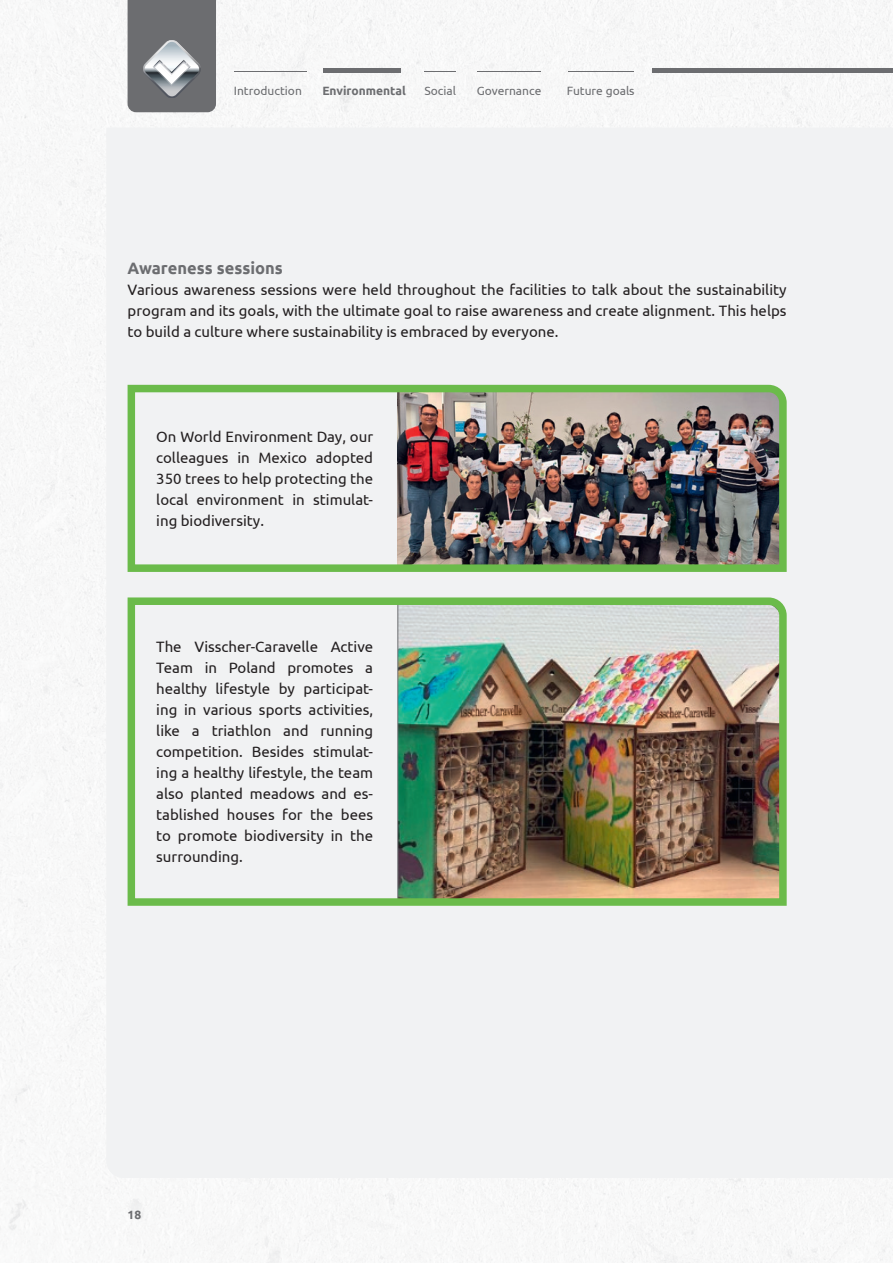
<style>
.page{position:relative;width:893px;height:1263px;background:#fff}
.page>*{position:absolute;margin:0;border:0;box-sizing:border-box;transform-origin:0 0}
.t1{font:700 16.5px "Ubuntu";color:#6c6d70}
.t2{font:15px/21px "Ubuntu";color:#231f20;text-align:justify}
.t3{font:12px "Ubuntu";color:#6c6d70}
.t4{font:700 12px "Ubuntu";color:#6c6d70}
</style>
<div class="page">
<img style="left:0;top:0;width:893px;height:1263px">
<div style="left:106px;top:128px;width:786px;height:1050px;background:#f1f2f3"></div>
<img style="left:892px;top:128px;width:1px;height:1050px">
<img style="left:124px;top:594px;width:666px;height:315px">
<img style="left:124px;top:381px;width:666px;height:195px">
<svg style="left:128px;top:0;width:88px;height:112px"></svg>
<hr style="left:652px;top:68px;width:241px;height:4px;background:#6c6d70">
<hr style="left:234px;top:72px;width:72px;height:1px;background:#6c6d70">
<hr style="left:323px;top:68px;width:78px;height:4px;background:#6c6d70">
<hr style="left:425px;top:72px;width:31px;height:1px;background:#6c6d70">
<hr style="left:477px;top:72px;width:64px;height:1px;background:#6c6d70">
<hr style="left:568px;top:72px;width:66px;height:1px;background:#6c6d70">
<p class="t3" style="left:234px;top:84px;width:70px">Introduction</p>
<p class="t4" style="left:322px;top:84px;width:85px">Environmental</p>
<p class="t3" style="left:424px;top:84px;width:33px">Social</p>
<p class="t3" style="left:477px;top:84px;width:66px">Governance</p>
<p class="t3" style="left:567px;top:84px;width:69px">Future goals</p>
<p class="t1" style="left:128px;top:258px;width:157px">Awareness sessions</p>
<p class="t2" style="left:128px;top:278px;width:661px">Various awareness sessions were held throughout the facilities to talk about the sustainability program and its goals, with the ultimate goal to raise awareness and create alignment. This helps to build a culture where sustainability is embraced by everyone.</p>
<p class="t2" style="left:156px;top:425px;width:218px">On World Environment Day, our colleagues in Mexico adopted 350 trees to help protecting the local environment in stimulat&shy;ing biodiversity.</p>
<p class="t2" style="left:156px;top:635px;width:218px">The Visscher-Caravelle Active Team in Poland promotes a healthy lifestyle by participat&shy;ing in various sports activities, like a triathlon and running competition. Besides stimulat&shy;ing a healthy lifestyle, the team also planted meadows and es&shy;tablished houses for the bees to promote biodiversity in the surrounding.</p>
<p class="t4" style="left:128px;top:1207px;width:15px">18</p>
</div>
